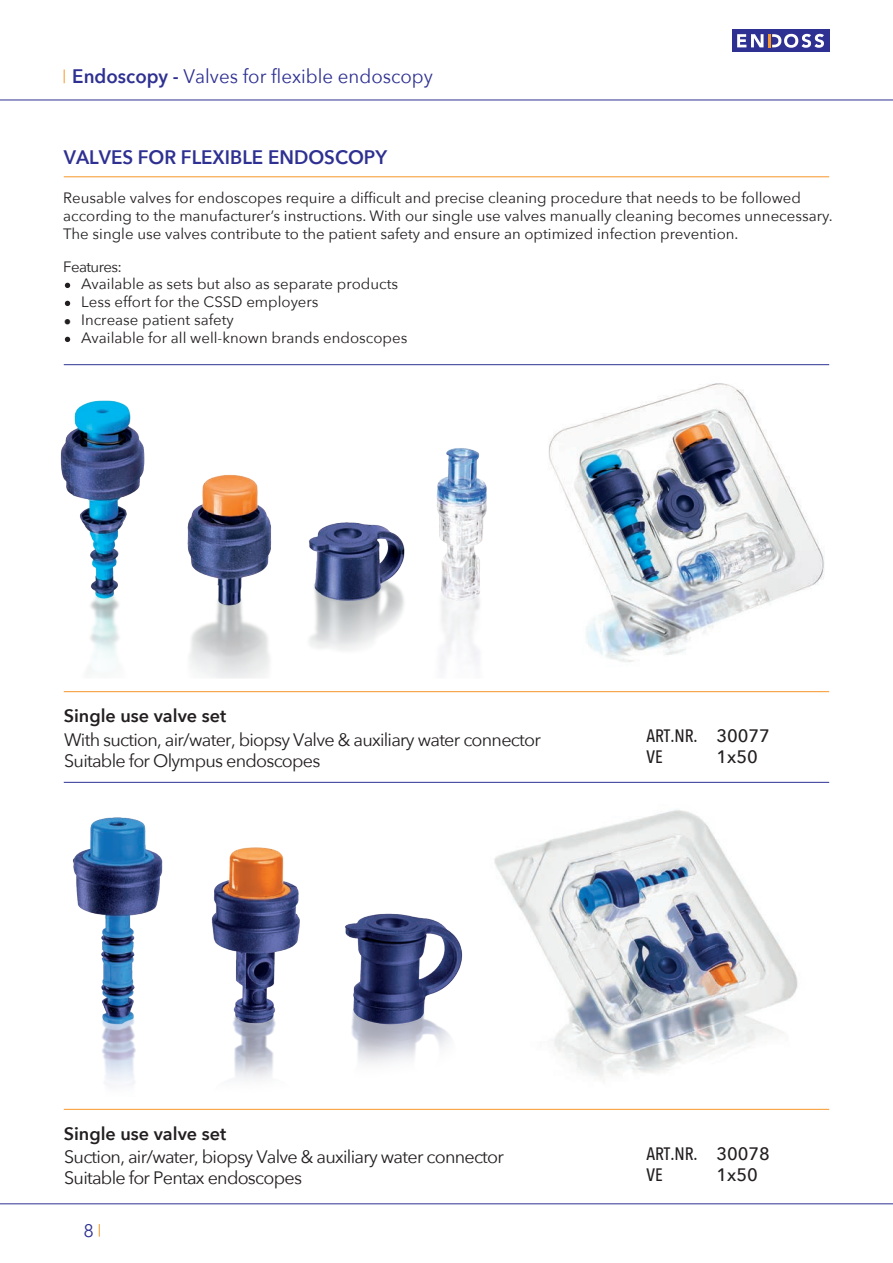
<style>
.page{position:relative;width:893px;height:1263px;background:#fff}
.page>*{position:absolute;margin:0;border:0;box-sizing:border-box;transform-origin:0 0}
.t1{font:19.5px "Avenir Next";color:#2e3092;scale:.96 1}
.t2{font:600 19.5px "Avenir Next";color:#2e3092;scale:.96 1}
.t3{font:18px/21.6px "Avenir Next";letter-spacing:-.04em;color:#231f20}
.t4{font:600 18px "Avenir Next";color:#231f20}
.t5{font:500 18px/21.6px "Avenir Next Condensed";color:#231f20}
.t6{font:500 18px "Avenir Next";color:#231f20}
.t7{font:18px "Avenir Next LT Pro";color:#2e3092}
.t8{font:15px/18px "Avenir Next";color:#231f20}
.t9{font:15px "Avenir Next";letter-spacing:-.04em;color:#231f20}
.s1{font-weight:600}
.s2{font-family:"Avenir Next"}
</style>
<div class="page">
<hr style="left:0;top:1203px;width:893px;height:1px;background:#2e3092">
<hr style="left:0;top:100px;width:893px;height:1px;background:#2e3092">
<svg style="left:64px;top:69px;width:1px;height:14px"></svg>
<div style="left:732px;top:30px;width:97px;height:22px;background:#2e3092"></div>
<svg style="left:737px;top:34px;width:87px;height:14px"></svg>
<hr style="left:64px;top:176px;width:765px;height:1px;background:#f79727">
<hr style="left:64px;top:364px;width:765px;height:1px;background:#2e3092">
<hr style="left:64px;top:691px;width:765px;height:1px;background:#f79727">
<hr style="left:64px;top:782px;width:765px;height:1px;background:#2e3092">
<hr style="left:64px;top:1109px;width:765px;height:1px;background:#f79727">
<svg style="left:65px;top:283px;width:5px;height:5px"></svg>
<svg style="left:65px;top:301px;width:5px;height:5px"></svg>
<svg style="left:65px;top:337px;width:5px;height:5px"></svg>
<img style="left:60px;top:365px;width:454px;height:313px">
<img style="left:548px;top:383px;width:276px;height:279px">
<img style="left:72px;top:817px;width:391px;height:267px">
<img style="left:494px;top:810px;width:304px;height:268px">
<svg style="left:99px;top:1224px;width:1px;height:12px"></svg>
<h1 class="t1" style="left:72px;top:60px;width:377px"><span class="s1">Endoscopy -</span> Valves for flexible endoscopy</h1>
<h1 class="t2" style="left:64px;top:141px;width:338px">VALVES FOR FLEXIBLE ENDOSCOPY</h1>
<p class="t8" style="left:63px;top:188px;width:771px">Reusable valves for endoscopes require a difficult and precise cleaning procedure that needs to be followed according to the manufacturer’s instructions. With our single use valves manually cleaning becomes unnecessary.<br>The single use valves contribute to the patient safety and ensure an optimized infection prevention.</p>
<p class="t9" style="left:63px;top:254px;width:60px">Features:</p>
<p class="t8" style="left:64px;top:312px;width:9px">•</p>
<p class="t8" style="left:81px;top:275px;width:328px">Available as sets but also as separate products Less effort for the CSSD employers<br>Increase patient safety<br>Available for all well-known brands endoscopes</p>
<p class="t4" style="left:64px;top:700px;width:164px">Single use valve set</p>
<p class="t3" style="left:64px;top:728px;width:478px">With suction, air/water, biopsy Valve &amp; auxiliary water connector<br>Suitable for Olympus endoscopes</p>
<p class="t5" style="left:646px;top:725px;width:125px">ART.NR. <span class="s2">30077<br></span>VE</p>
<p class="t6" style="left:716px;top:742px;width:43px">1x50</p>
<p class="t4" style="left:64px;top:1118px;width:164px">Single use valve set</p>
<p class="t3" style="left:64px;top:1145px;width:441px">Suction, air/water, biopsy Valve &amp; auxiliary water connector<br>Suitable for Pentax endoscopes</p>
<p class="t7" style="left:83px;top:1220px;width:12px">8</p>
<p class="t5" style="left:646px;top:1142px;width:125px">ART.NR. <span class="s2">30078<br></span>VE</p>
<p class="t6" style="left:716px;top:1159px;width:43px">1x50</p>
</div>
